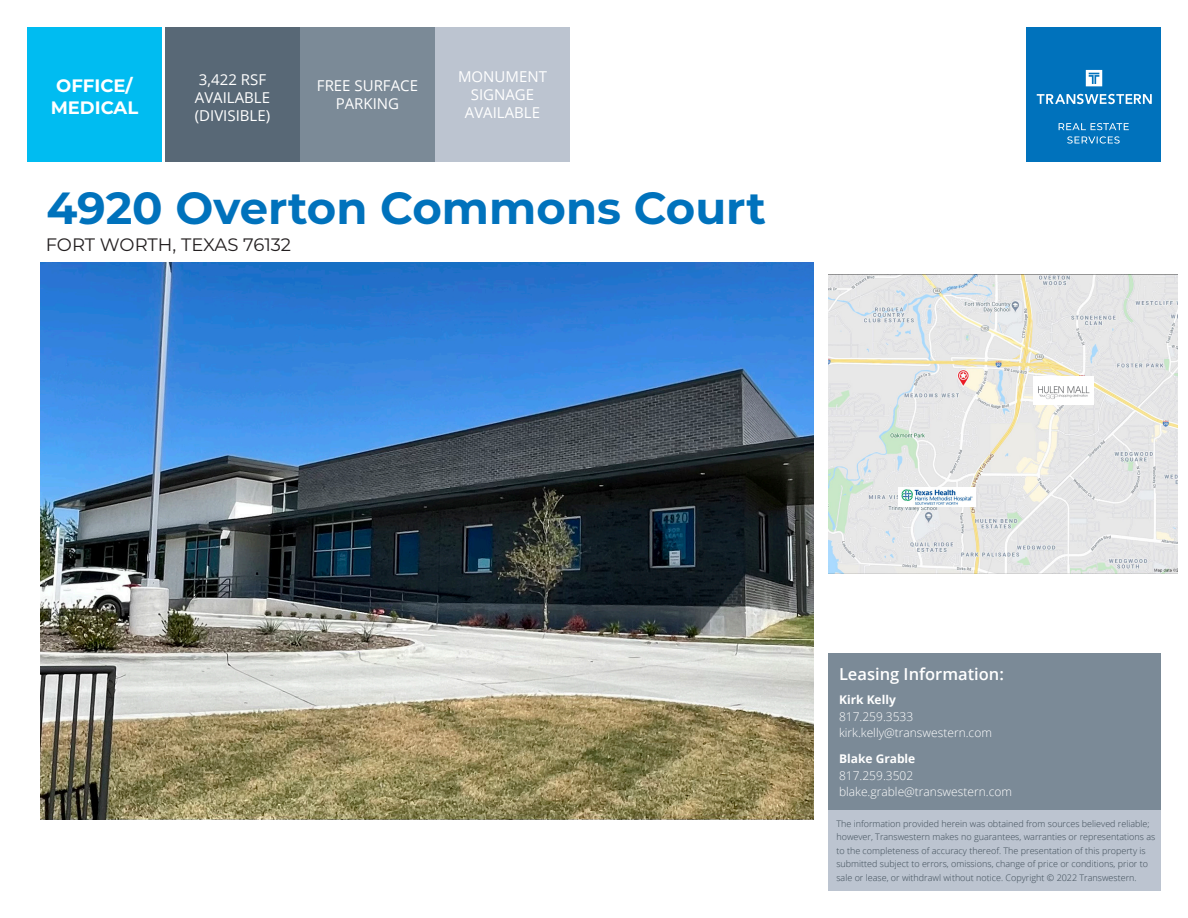
<style>
.page{position:relative;width:1188px;height:918px;background:#fff}
.page>*{position:absolute;margin:0;border:0;box-sizing:border-box;transform-origin:0 0}
.H1{font:700 45px "Montserrat";color:#0072bc}
.t1{font:18px "Montserrat";letter-spacing:-.005em;color:#231f20}
.Main_Header_Box{font:700 18px/21.6px "Montserrat";color:#fff;text-align:center}
.H3-White{font:600 16.5px "Open Sans";color:#fff}
.Secondary_Header_Box{font:15px/18px "Open Sans";color:#fff;text-align:center}
.Broker_Contact_Info{font:300 12px "Open Sans";color:#fff}
.Broker_Name{font:700 12px "Open Sans";color:#fff}
.Legal{font:300 9px/13.5px "Open Sans";color:#3c4a55}
</style>
<div class="page">
<div style="left:828px;top:810px;width:333px;height:81px;background:#bcc4d0"></div>
<div style="left:828px;top:653px;width:333px;height:157px;background:#7b8a97"></div>
<div style="left:165px;top:27px;width:135px;height:135px;background:#586876"></div>
<div style="left:27px;top:27px;width:135px;height:135px;background:#00bcf1"></div>
<div style="left:1026px;top:27px;width:135px;height:135px;background:#0072bc"></div>
<svg style="left:1067px;top:136px;width:53px;height:8px"></svg>
<svg style="left:1059px;top:123px;width:70px;height:7px"></svg>
<svg style="left:1037px;top:94px;width:115px;height:10px"></svg>
<svg style="left:1086px;top:70px;width:16px;height:16px"></svg>
<div style="left:300px;top:27px;width:135px;height:135px;background:#7b8a97"></div>
<div style="left:435px;top:27px;width:135px;height:135px;background:#bcc4d0"></div>
<img style="left:40px;top:262px;width:773px;height:558px">
<img style="left:829px;top:274px;width:348px;height:299px">
<img style="left:1033px;top:377px;width:61px;height:28px">
<img style="left:899px;top:487px;width:77px;height:20px">
<p class="Main_Header_Box" style="left:51px;top:74px;width:89px">OFFICE/<br>MEDICAL</p>
<p class="Secondary_Header_Box" style="left:195px;top:71px;width:77px;text-align:left">3,422 RSF<br>AVAILABLE (DIVISIBLE)</p>
<p class="Secondary_Header_Box" style="left:317px;top:76px;width:103px">FREE SURFACE<br>PARKING</p>
<p class="Secondary_Header_Box" style="left:458px;top:67px;width:90px">MONUMENT<br>SIGNAGE<br>AVAILABLE</p>
<p class="H1" style="left:46px;top:175px;width:721px">4920 Overton Commons Court</p>
<h2 class="t1" style="left:46px;top:233px;width:247px">FORT WORTH, TEXAS 76132</h2>
<p class="H3-White" style="left:839px;top:662px;width:166px">Leasing Information:</p>
<p class="Broker_Name" style="left:839px;top:691px;width:58px">Kirk Kelly</p>
<p class="Broker_Contact_Info" style="left:839px;top:708px;width:76px">817.259.3533</p>
<p class="Broker_Contact_Info" style="left:839px;top:725px;width:154px">kirk.kelly@transwestern.com</p>
<p class="Broker_Name" style="left:839px;top:750px;width:78px">Blake Grable</p>
<p class="Broker_Contact_Info" style="left:839px;top:767px;width:76px">817.259.3502</p>
<p class="Broker_Contact_Info" style="left:839px;top:784px;width:174px">blake.grable@transwestern.com</p>
<p class="Legal" style="left:836px;top:816px;width:320px">The information provided herein was obtained from sources believed reliable; however, Transwestern makes no guarantees, warranties or representations as to the completeness of accuracy thereof. The presentation of this property is submitted subject to errors, omissions, change of price or conditions, prior to sale or lease, or withdrawl without notice. Copyright © 2022 Transwestern.</p>
</div>
